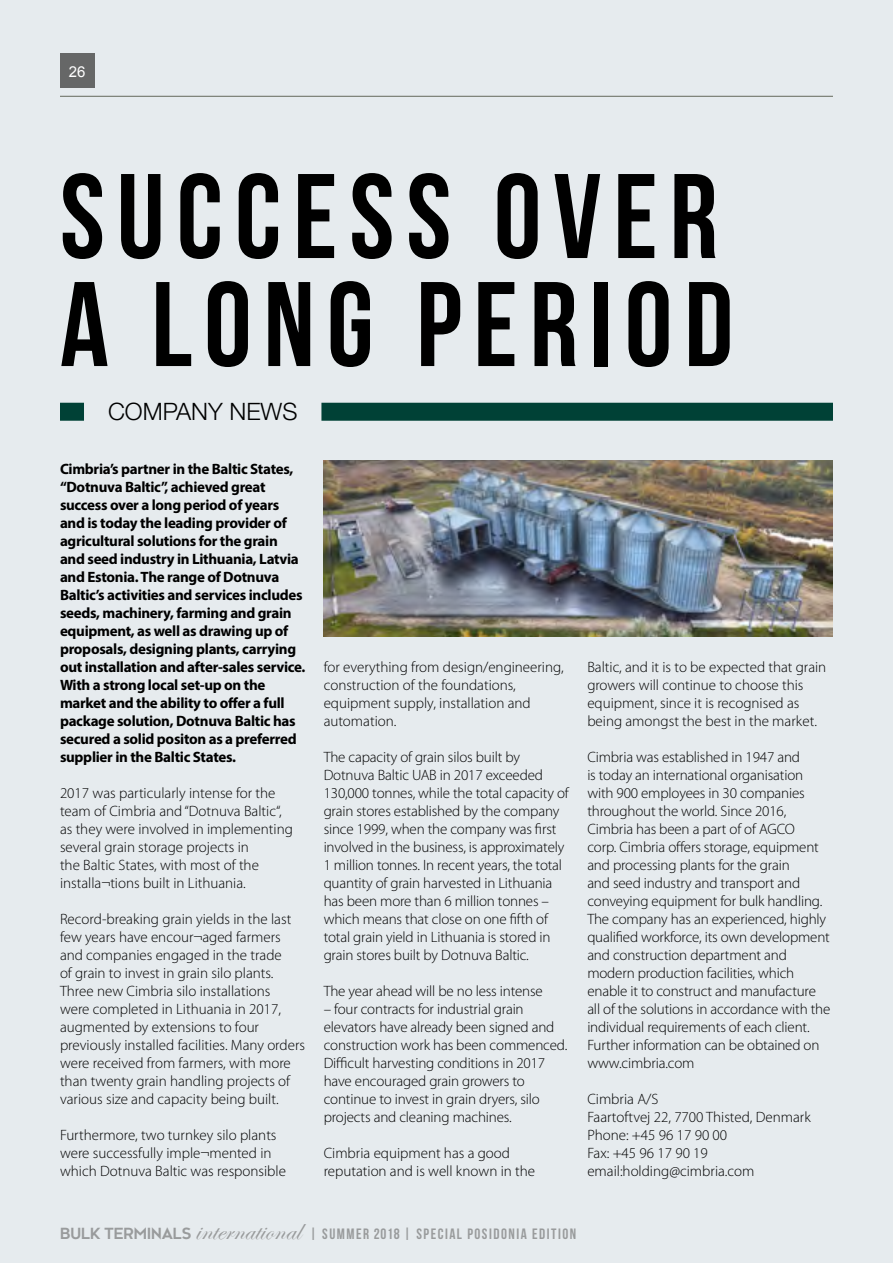
<style>
.page{position:relative;width:893px;height:1263px;background:#e6ebee}
.page>*{position:absolute;margin:0;border:0;box-sizing:border-box;transform-origin:0 0}
.t1{font:120px/108px "Bebas Neue";letter-spacing:.1em;color:#000}
.t2{font:300 24px "Helvetica Neue LTW1 G";color:#000}
.t3{font:300 15px/18px "Myriad Pro";letter-spacing:-.01em;color:#000}
.t4{font:700 15px/18px "Myriad Pro";letter-spacing:-.02em;color:#000}
.t5{font:15px "Bebas Neue";letter-spacing:.1em;color:#999b9c}
.t6{font:15px "Arial";color:#fff}
.s1{font-family:"Kessel 105";font-weight:700}
.s2{font-family:"Edwardian Script ITC";font-size:30px}
</style>
<div class="page">
<div style="left:60px;top:53px;width:34px;height:35px;background:#666767"></div>
<hr style="left:60px;top:96px;width:773px;height:1px;background:#73776c">
<img style="left:324px;top:460px;width:509px;height:176px">
<div style="left:60px;top:403px;width:24px;height:18px;background:#004136"></div>
<div style="left:321px;top:403px;width:512px;height:18px;background:#004136"></div>
<p class="t6" style="left:69px;top:62px;width:18px">26</p>
<h1 class="t1" style="left:60px;top:161px;width:675px">SUCCESS OVER<br>A LONG PERIOD</h1>
<h2 class="t2" style="left:108px;top:397px;width:191px">COMPANY NEWS</h2>
<p class="t4" style="left:60px;top:459px;width:247px">Cimbria’s partner in the Baltic States, “Dotnuva Baltic”, achieved great success over a long period of years and is today the leading provider of agricultural solutions for the grain and seed industry in Lithuania, Latvia and Estonia. The range of Dotnuva Baltic’s activities and services includes seeds, machinery, farming and grain equipment, as well as drawing up of proposals, designing plants, carrying out installation and after-sales service.<br>With a strong local set-up on the market and the ability to offer a full package solution, Dotnuva Baltic has secured a solid positon as a preferred supplier in the Baltic States.</p>
<p class="t3" style="left:60px;top:784px;width:234px">2017 was particularly intense for the team of Cimbria and “Dotnuva Baltic“, as they were involved in implementing several grain storage projects in<br>the Baltic States, with most of the installa¬tions built in Lithuania.</p>
<p class="t3" style="left:60px;top:910px;width:247px">Record-breaking grain yields in the last few years have encour¬aged farmers and companies engaged in the trade<br>of grain to invest in grain silo plants.<br>Three new Cimbria silo installations<br>were completed in Lithuania in 2017, augmented by extensions to four previously installed facilities. Many orders were received from farmers, with more than twenty grain handling projects of various size and capacity being built.</p>
<p class="t3" style="left:60px;top:1126px;width:228px">Furthermore, two turnkey silo plants were successfully imple¬mented in which Dotnuva Baltic was responsible</p>
<p class="t3" style="left:324px;top:658px;width:242px">for everything from design/engineering, construction of the foundations, equipment supply, installation and automation.</p>
<p class="t3" style="left:324px;top:748px;width:247px">The capacity of grain silos built by Dotnuva Baltic UAB in 2017 exceeded 130,000 tonnes, while the total capacity of grain stores established by the company since 1999, when the company was first involved in the business, is approximately 1 million tonnes. In recent years, the total quantity of grain harvested in Lithuania has been more than 6 million tonnes – which means that close on one fifth of total grain yield in Lithuania is stored in grain stores built by Dotnuva Baltic.</p>
<p class="t3" style="left:324px;top:982px;width:221px">The year ahead will be no less intense</p>
<p class="t3" style="left:324px;top:1000px;width:245px">– four contracts for industrial grain elevators have already been signed and construction work has been commenced.<br>Difficult harvesting conditions in 2017 have encouraged grain growers to continue to invest in grain dryers, silo projects and cleaning machines.</p>
<p class="t3" style="left:324px;top:1144px;width:213px">Cimbria equipment has a good reputation and is well known in the</p>
<p class="t3" style="left:587px;top:658px;width:241px">Baltic, and it is to be expected that grain growers will continue to choose this equipment, since it is recognised as being amongst the best in the market.</p>
<p class="t3" style="left:587px;top:748px;width:244px">Cimbria was established in 1947 and<br>is today an international organisation with 900 employees in 30 companies throughout the world. Since 2016, Cimbria has been a part of of AGCO<br>corp. Cimbria offers storage, equipment and processing plants for the grain<br>and seed industry and transport and conveying equipment for bulk handling.<br>The company has an experienced, highly qualified workforce, its own development and construction department and modern production facilities, which enable it to construct and manufacture all of the solutions in accordance with the individual requirements of each client.<br>Further information can be obtained on www.cimbria.com</p>
<p class="t3" style="left:587px;top:1090px;width:225px">Cimbria A/S<br>Faartoftvej 22, 7700 Thisted, Denmark<br>Phone: +45 96 17 90 00<br>Fax: +45 96 17 90 19 email:holding@cimbria.com</p>
<p class="t5" style="left:60px;top:1225px;width:518px"><span class="s1">BULK TERMINALS</span> <span class="s2">international</span> | SUMMER 2018 | SPECIAL POSIDONIA EDITION</p>
</div>
